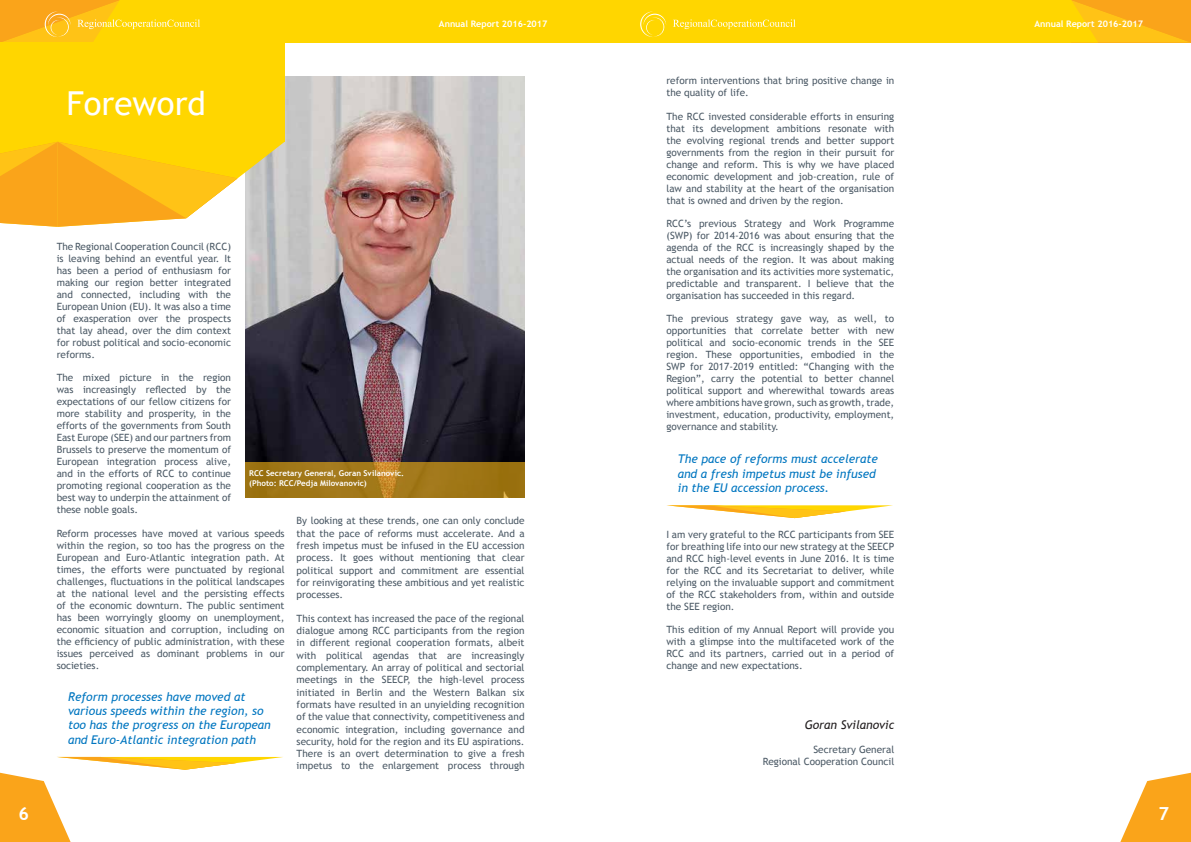
<style>
.page{position:relative;width:1191px;height:842px;background:#fff}
.page>*{position:absolute;margin:0;border:0;box-sizing:border-box;transform-origin:0 0}
.t1{font:33px "Trebuchet MS";color:#fff}
.t2{font:700 18px "Trebuchet MS";color:#fff}
.t3{font:italic 12px/14.4px "Trebuchet MS";color:#0076c0}
.t4{font:italic 12px "Trebuchet MS";color:#231f20}
.t5{font:10px/12px "Trebuchet MS";color:#4c5a66;text-align:justify}
.t6{font:700 9px "Trebuchet MS";color:#fff}
.t7{font:700 8px/9.6px "Trebuchet MS";color:#fff}
</style>
<div class="page">
<svg style="left:1120px;top:772px;width:71px;height:70px"></svg>
<img style="left:245px;top:77px;width:279px;height:385px">
<svg style="left:245px;top:462px;width:279px;height:36px;background:#a27717"></svg>
<svg style="left:0;top:0;width:1191px;height:43px;background:#fed007"></svg>
<div style="left:0;top:43px;width:285px;height:99px;background:#ffd600"></div>
<svg style="left:0;top:142px;width:285px;height:85px;background:#f6c13f"></svg>
<svg style="left:0;top:757px;width:283px;height:85px"></svg>
<svg style="left:667px;top:505px;width:226px;height:13px"></svg>
<h1 class="t1" style="left:66px;top:84px;width:141px">Foreword</h1>
<p class="t6" style="left:439px;top:18px;width:110px">Annual Report 2016-2017</p>
<h2 class="t2" style="left:18px;top:802px;width:12px">6</h2>
<p class="t5" style="left:57px;top:241px;width:176px">The Regional Cooperation Council (RCC) is leaving behind an eventful year. It has been a period of enthusiasm for making our region better integrated and connected, including with the European Union (EU). It was also a time of exasperation over the prospects that lay ahead, over the dim context for robust political and socio-economic reforms.</p>
<p class="t5" style="left:57px;top:372px;width:176px">The mixed picture in the region was increasingly reflected by the expectations of our fellow citizens for more stability and prosperity, in the efforts of the governments from South East Europe (SEE) and our partners from Brussels to preserve the momentum of European integration process alive, and in the efforts of RCC to continue promoting regional cooperation as the best way to underpin the attainment of these noble goals.</p>
<p class="t5" style="left:57px;top:527px;width:229px">Reform processes have moved at various speeds within the region, so too has the progress on the European and Euro-Atlantic integration path. At times, the efforts were punctuated by regional challenges, fluctuations in the political landscapes at the national level and the persisting effects of the economic downturn. The public sentiment has been worryingly gloomy on unemployment, economic situation and corruption, including on the efficiency of public administration, with these issues perceived as dominant problems in our societies.</p>
<p class="t7" style="left:249px;top:469px;width:157px">RCC Secretary General, Goran Svilanovic. (Photo: RCC/Pedja Milovanovic)</p>
<p class="t5" style="left:297px;top:515px;width:229px;line-height:12.3px">By looking at these trends, one can only conclude that the pace of reforms must accelerate. And a fresh impetus must be infused in the EU accession process. It goes without mentioning that clear political support and commitment are essential for reinvigorating these ambitious and yet realistic processes.</p>
<p class="t5" style="left:297px;top:612px;width:229px;line-height:12.3px">This context has increased the pace of the regional dialogue among RCC participants from the region in different regional cooperation formats, albeit with political agendas that are increasingly complementary. An array of political and sectorial meetings in the SEECP, the high-level process initiated in Berlin and the Western Balkan six formats have resulted in an unyielding recognition of the value that connectivity, competitiveness and economic integration, including governance and security, hold for the region and its EU aspirations.<br>There is an overt determination to give a fresh impetus to the enlargement process through</p>
<p class="t3" style="left:68px;top:689px;width:204px">Reform processes have moved at various speeds within the region, so too has the progress on the European and Euro-Atlantic integration path</p>
<p class="t5" style="left:666px;top:74px;width:229px;line-height:12.3px">reform interventions that bring positive change in the quality of life.</p>
<p class="t5" style="left:666px;top:110px;width:229px">The RCC invested considerable efforts in ensuring that its development ambitions resonate with the evolving regional trends and better support governments from the region in their pursuit for change and reform. This is why we have placed economic development and job-creation, rule of law and stability at the heart of the organisation that is owned and driven by the region.</p>
<p class="t5" style="left:666px;top:217px;width:229px">RCC’s previous Strategy and Work Programme (SWP) for 2014-2016 was about ensuring that the agenda of the RCC is increasingly shaped by the actual needs of the region. It was about making the organisation and its activities more systematic, predictable and transparent. I believe that the organisation has succeeded in this regard.</p>
<p class="t5" style="left:666px;top:313px;width:229px">The previous strategy gave way, as well, to opportunities that correlate better with new political and socio-economic trends in the SEE region. These opportunities, embodied in the SWP for 2017-2019 entitled: “Changing with the Region”, carry the potential to better channel political support and wherewithal towards areas where ambitions have grown, such as growth, trade, investment, education, productivity, employment, governance and stability.</p>
<p class="t3" style="left:677px;top:452px;width:202px">The pace of reforms must accelerate and a fresh impetus must be infused in the EU accession process.</p>
<p class="t5" style="left:666px;top:528px;width:230px">I am very grateful to the RCC participants from SEE for breathing life into our new strategy at the SEECP and RCC high-level events in June 2016. It is time for the RCC and its Secretariat to deliver, while relying on the invaluable support and commitment of the RCC stakeholders from, within and outside the SEE region.</p>
<p class="t5" style="left:666px;top:624px;width:229px">This edition of my Annual Report will provide you with a glimpse into the multifaceted work of the RCC and its partners, carried out in a period of change and new expectations.</p>
<p class="t4" style="left:804px;top:718px;width:91px">Goran Svilanovic</p>
<p class="t5" style="left:763px;top:743px;width:133px;text-align:right">Secretary General<br>Regional Cooperation Council</p>
<p class="t6" style="left:1034px;top:18px;width:110px">Annual Report 2016-2017</p>
<h2 class="t2" style="left:1158px;top:802px;width:12px">7</h2>
</div>
